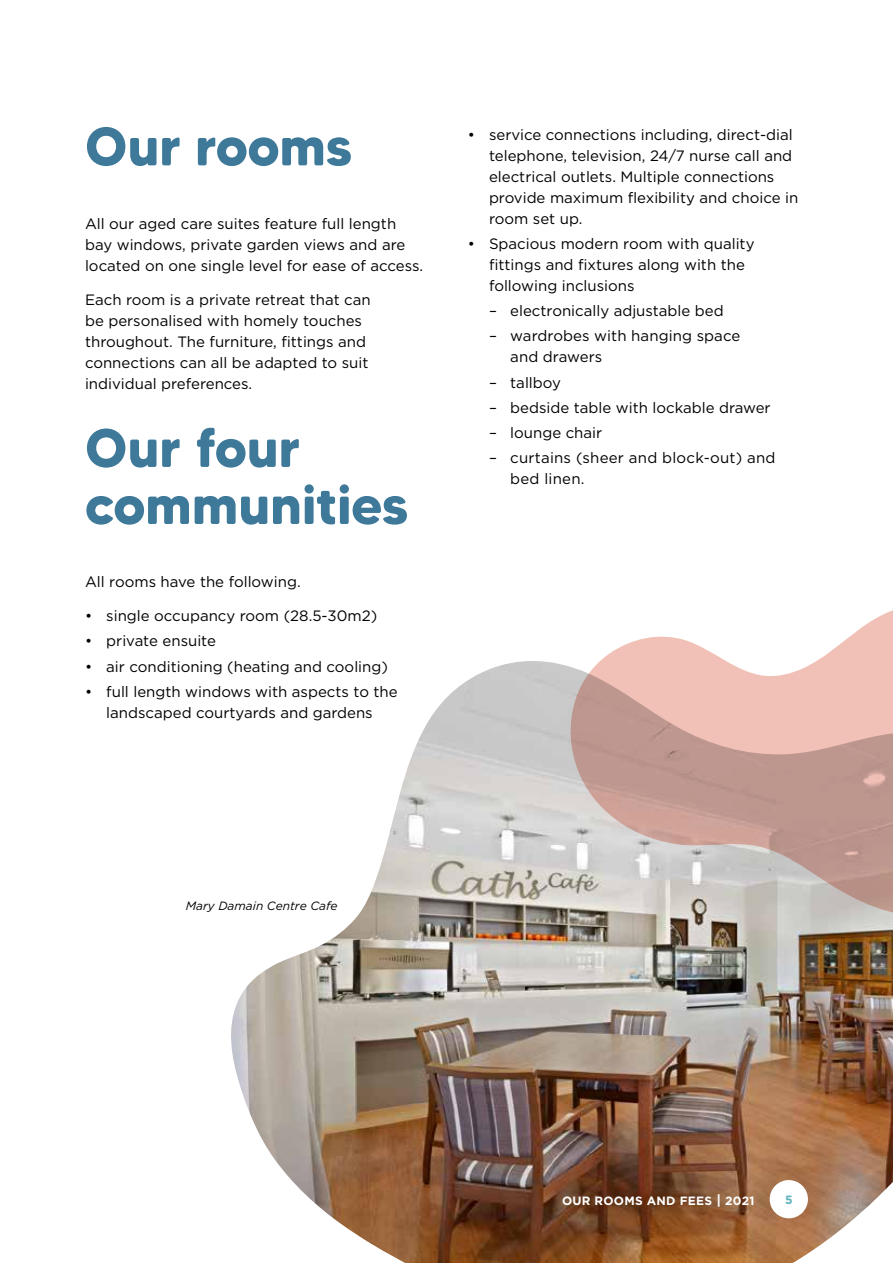
<style>
.page{position:relative;width:893px;height:1263px;background:#fff}
.page>*{position:absolute;margin:0;border:0;box-sizing:border-box;transform-origin:0 0}
.t1{font:700 54px/57px "MADE Tommy Soft";letter-spacing:-.005em;color:#3e799a}
.t2{font:15px/21px "Gotham";color:#000}
.t3{font:italic 12px "Gotham";color:#000}
.t4{font:700 12px "Gotham";letter-spacing:.02em;color:#fff}
.t5{font:700 12px "Gotham";color:#60b2bc}
.s1{font-size:13.5px}
</style>
<div class="page">
<svg style="left:600px;top:610px;width:293px;height:51px"></svg>
<img style="left:231px;top:661px;width:662px;height:602px">
<div style="left:770px;top:1180px;width:38px;height:38px;background:#fff;border-radius:50%"></div>
<h1 class="t1" style="left:85px;top:117px;width:268px">Our rooms</h1>
<p class="t2" style="left:85px;top:213px;width:340px">All our aged care suites feature full length bay windows, private garden views and are located on one single level for ease of access.</p>
<p class="t2" style="left:85px;top:289px;width:287px">Each room is a private retreat that can be personalised with homely touches throughout. The furniture, fittings and connections can all be adapted to suit individual preferences.</p>
<h1 class="t1" style="left:85px;top:419px;width:324px">Our four communities</h1>
<p class="t2" style="left:85px;top:571px;width:217px">All rooms have the following.</p>
<p class="t2" style="left:85px;top:605px;width:294px">• single occupancy room (28.5-30m2)</p>
<p class="t2" style="left:85px;top:630px;width:132px">• private ensuite</p>
<p class="t2" style="left:85px;top:656px;width:304px">• air conditioning (heating and cooling)</p>
<p class="t2" style="left:85px;top:681px;width:314px;text-align:center">• full length windows with aspects to the landscaped courtyards and gardens</p>
<p class="t2" style="left:489px;top:123px;width:311px;text-indent:-21px">• service connections including, direct-dial telephone, television, 24/7 nurse call and electrical outlets. Multiple connections provide maximum flexibility and choice in room set up.</p>
<p class="t2" style="left:489px;top:233px;width:267px;text-indent:-21px">• Spacious modern room with quality fittings and fixtures along with the following inclusions</p>
<p class="t2" style="left:489px;top:300px;width:236px">– electronically adjustable bed</p>
<p class="t2" style="left:510px;top:325px;width:232px;text-indent:-21px">– wardrobes with hanging space and drawers</p>
<p class="t2" style="left:489px;top:371px;width:73px">– tallboy</p>
<p class="t2" style="left:489px;top:397px;width:283px">– bedside table with lockable drawer</p>
<p class="t2" style="left:489px;top:422px;width:115px">– lounge chair</p>
<p class="t2" style="left:510px;top:447px;width:267px;text-indent:-21px">– curtains (sheer and block-out) and bed linen.</p>
<p class="t3" style="left:186px;top:898px;width:153px">Mary Damain Centre Cafe</p>
<p class="t4" style="left:562px;top:1192px;width:194px">OUR ROOMS AND FEES <span class="s1">|</span> 2021</p>
<p class="t5" style="left:785px;top:1192px;width:9px">5</p>
</div>
